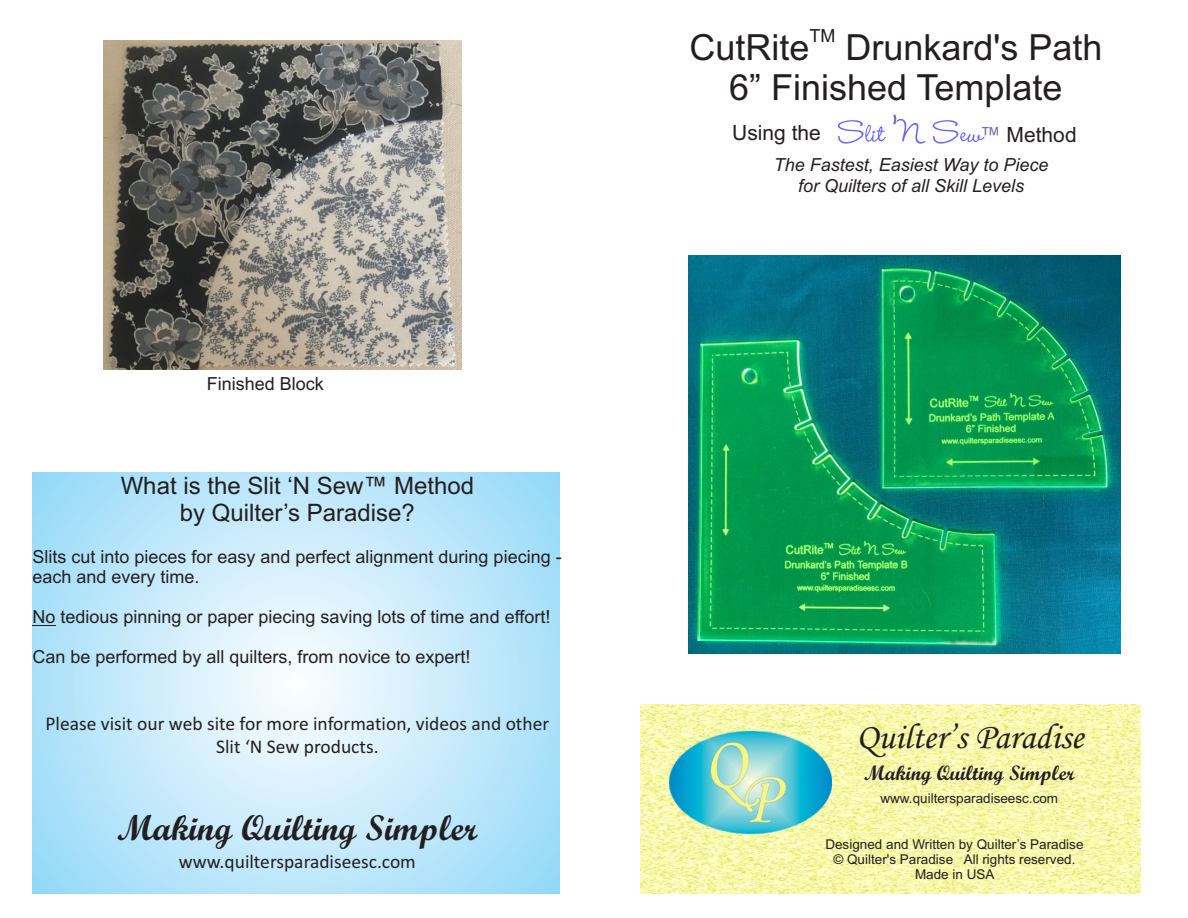
<style>
.page{position:relative;width:1188px;height:918px;background:#fff}
.page>*{position:absolute;margin:0;border:0;box-sizing:border-box;transform-origin:0 0}
.t1{font:36px/40.2px "Arial";color:#231f20;text-align:center}
.t2{font:36px "Script MT Bold";color:#231f20}
.t3{font:36px "Monotype Corsiva";color:#231f20}
.t4{font:24px/26.8px "Arial";color:#231f20;text-align:center}
.t5{font:21px "Script MT Bold";color:#231f20}
.t6{font:21px "Arial";color:#231f20}
.t7{font:19.5px/23.9px "Calibri";color:#231f20;text-align:center}
.t8{font:18px/20.1px "Arial";color:#231f20}
.t9{font:italic 18px/20.1px "Arial";color:#231f20;text-align:center}
.t10{font:13.5px/15.1px "Arial";color:#231f20;text-align:center}
.s1{color:#7670b3}
</style>
<div class="page">
<img style="left:103px;top:40px;width:358px;height:330px">
<svg style="left:838px;top:114px;width:147px;height:30px"></svg>
<svg style="left:640px;top:704px;width:501px;height:189px;background:#f6f7aa"></svg>
<img style="left:669px;top:731px;width:162px;height:102px">
<svg style="left:32px;top:472px;width:528px;height:421px;background:#c2e9fb"></svg>
<svg style="left:32px;top:625px;width:23px;height:1px"></svg>
<img style="left:689px;top:256px;width:432px;height:398px">
<p class="t8" style="left:207px;top:376px;width:119px">Finished Block</p>
<h2 class="t4" style="left:121px;top:475px;width:355px">What is the Slit ‘N Sew™ Method by Quilter’s Paradise?</h2>
<p class="t8" style="left:32px;top:548px;width:531px">Slits cut into pieces for easy and perfect alignment during piecing - each and every time.</p>
<p class="t8" style="left:32px;top:608px;width:519px">No tedious pinning or paper piecing saving lots of time and effort!</p>
<p class="t8" style="left:32px;top:649px;width:440px">Can be performed by all quilters, from novice to expert!</p>
<p class="t7" style="left:46px;top:713px;width:505px">Please visit our web site for more information, videos and other<br>Slit ‘N Sew products.</p>
<h1 class="t2" style="left:117px;top:815px;width:362px">Making Quilting Simpler</h1>
<p class="t7" style="left:179px;top:851px;width:239px">www.quiltersparadiseesc.com</p>
<p class="t8" style="left:809px;top:27px;width:27px">TM</p>
<h1 class="t1" style="left:689px;top:30px;width:415px">CutRite Drunkard's Path<br>6” Finished Template</h1>
<p class="t6" style="left:980px;top:127px;width:98px"><span class="s1">™</span> Method</p>
<p class="t6" style="left:732px;top:125px;width:90px">Using the</p>
<p class="t9" style="left:774px;top:157px;width:276px">The Fastest, Easiest Way to Piece for Quilters of all Skill Levels</p>
<h1 class="t3" style="left:857px;top:724px;width:228px">Quilter’s Paradise</h1>
<p class="t10" style="left:880px;top:792px;width:179px">www.quiltersparadiseesc.com</p>
<p class="t5" style="left:864px;top:765px;width:212px">Making Quilting Simpler</p>
<p class="t10" style="left:825px;top:838px;width:260px">Designed and Written by Quilter’s Paradise © Quilter's Paradise All rights reserved.<br>Made in USA</p>
</div>
